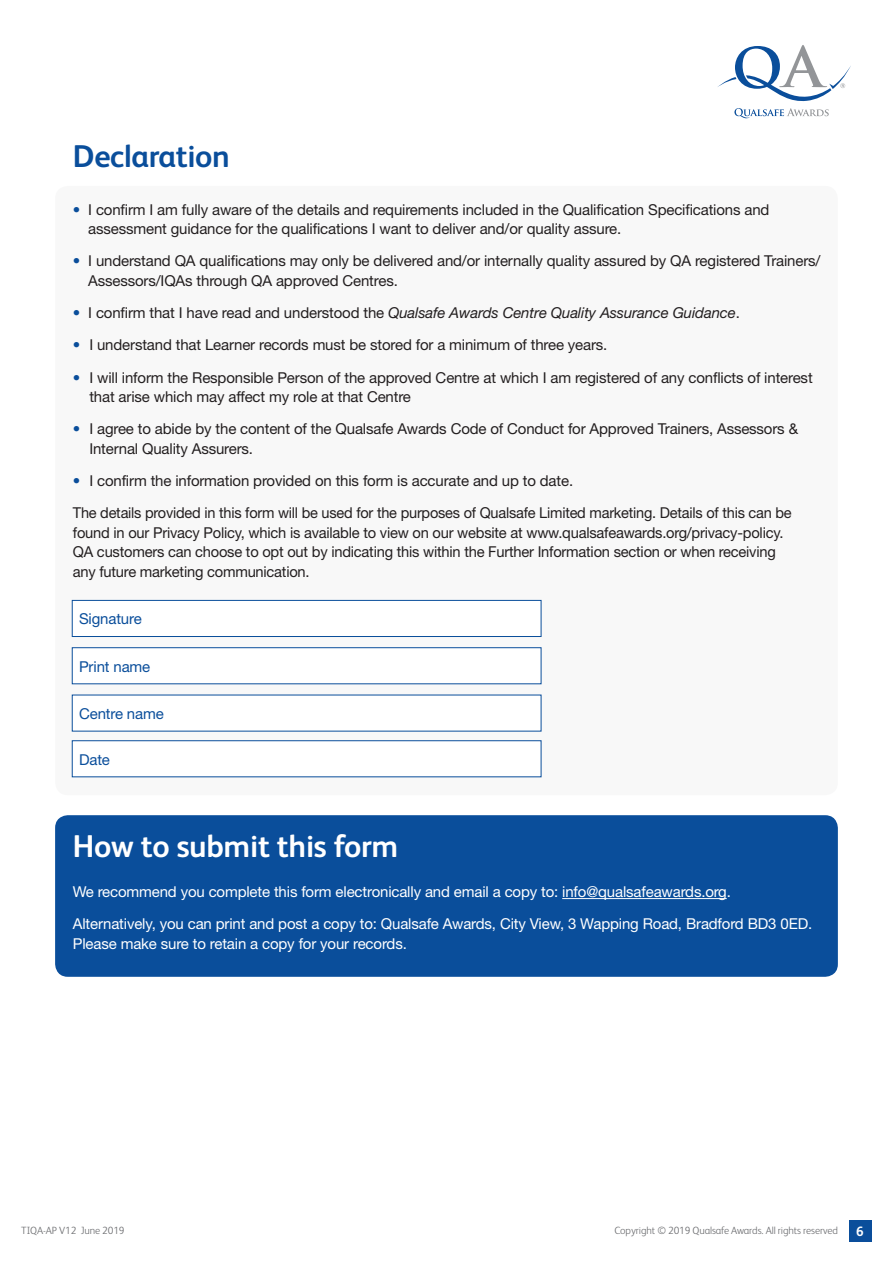
<style>
.page{position:relative;width:893px;height:1263px;background:#fff}
.page>*{position:absolute;margin:0;border:0;box-sizing:border-box;transform-origin:0 0}
.Main_Heading{font:700 31.5px "FS Albert";letter-spacing:-.01em;color:#fff}
.Main_Heading-2{font:700 31.5px "FS Albert";letter-spacing:-.01em;color:#0a4e9b}
.BODY{font:15px/19.5px "Helvetica Neue LT";letter-spacing:-.01em;color:#231f20}
.BODY-2{font:15px/19.5px "Helvetica Neue LT";letter-spacing:-.01em;color:#fff}
.BODY-3{font:italic 15px "Helvetica Neue LT";letter-spacing:-.01em;color:#231f20}
.BODY-4{font:15px "Helvetica Neue LT";letter-spacing:-.01em;color:#0a4e9b}
.t1{font:700 13.5px "FS Albert";color:#fff}
.t2{font:300 10.5px "FS Albert";letter-spacing:-.01em;color:#6d6e71}
.s1{color:#0a4e9b}
.s2{font-style:normal;color:#0a4e9b}
.s3{font-style:normal}
</style>
<div class="page">
<svg style="left:717px;top:45px;width:134px;height:73px"></svg>
<div style="left:849px;top:1220px;width:23px;height:22px;background:#0a4e9b"></div>
<div style="left:55px;top:815px;width:783px;height:162px;background:#0a4e9b;border-radius:13px"></div>
<div style="left:55px;top:186px;width:783px;height:609px;background:#f8f8f8;border-radius:13px"></div>
<hr style="left:562px;top:898px;width:165px;height:1px;background:#fff">
<div style="left:72px;top:600px;width:469px;height:37px;background:#fff;border:1px solid #0a4e9b"></div>
<div style="left:72px;top:647px;width:469px;height:37px;background:#fff;border:1px solid #0a4e9b"></div>
<div style="left:72px;top:695px;width:469px;height:36px;background:#fff"></div>
<div style="left:72px;top:740px;width:469px;height:37px;background:#fff;border:1px solid #0a4e9b"></div>
<p class="Main_Heading-2" style="left:73px;top:138px;width:159px">Declaration</p>
<p class="BODY" style="left:88px;top:199px;width:683px;text-indent:-15px"><span class="s1">•</span> I confirm I am fully aware of the details and requirements included in the Qualification Specifications and assessment guidance for the qualifications I want to deliver and/or quality assure.</p>
<p class="BODY" style="left:88px;top:251px;width:734px;text-indent:-15px"><span class="s1">•</span> I understand QA qualifications may only be delivered and/or internally quality assured by QA registered Trainers/<br>Assessors/IQAs through QA approved Centres.</p>
<p class="BODY-3" style="left:73px;top:304px;width:668px"><span class="s2">•</span> <span class="s3">I confirm that I have read and understood the</span> Qualsafe Awards Centre Quality Assurance Guidance<span class="s3">.</span></p>
<p class="BODY" style="left:73px;top:335px;width:536px"><span class="s1">•</span> I understand that Learner records must be stored for a minimum of three years.</p>
<p class="BODY" style="left:89px;top:367px;width:725px;text-indent:-16px"><span class="s1">•</span> I will inform the Responsible Person of the approved Centre at which I am registered of any conflicts of interest that arise which may affect my role at that Centre</p>
<p class="BODY" style="left:89px;top:419px;width:710px;text-indent:-16px"><span class="s1">•</span> I agree to abide by the content of the Qualsafe Awards Code of Conduct for Approved Trainers, Assessors &amp;<br>Internal Quality Assurers.</p>
<p class="BODY" style="left:73px;top:471px;width:502px"><span class="s1">•</span> I confirm the information provided on this form is accurate and up to date.</p>
<p class="BODY" style="left:73px;top:503px;width:720px">The details provided in this form will be used for the purposes of Qualsafe Limited marketing. Details of this can be found in our Privacy Policy, which is available to view on our website at www.qualsafeawards.org/privacy-policy.<br>QA customers can choose to opt out by indicating this within the Further Information section or when receiving any future marketing communication.</p>
<p class="BODY-4" style="left:79px;top:610px;width:64px">Signature</p>
<p class="BODY-4" style="left:79px;top:657px;width:73px">Print name</p>
<p class="BODY-4" style="left:79px;top:705px;width:86px">Centre name</p>
<p class="BODY-4" style="left:79px;top:750px;width:32px">Date</p>
<p class="Main_Heading" style="left:73px;top:828px;width:327px">How to submit this form</p>
<p class="BODY-2" style="left:73px;top:882px;width:659px">We recommend you complete this form electronically and email a copy to: info@qualsafeawards.org.</p>
<p class="BODY-2" style="left:73px;top:914px;width:741px">Alternatively, you can print and post a copy to: Qualsafe Awards, City View, 3 Wapping Road, Bradford BD3 0ED.<br>Please make sure to retain a copy for your records.</p>
<p class="t2" style="left:21px;top:1224px;width:105px">TIQA-AP V12 June 2019</p>
<p class="t2" style="left:615px;top:1224px;width:225px">Copyright © 2019 Qualsafe Awards. All rights reserved</p>
<p class="t1" style="left:856px;top:1224px;width:9px">6</p>
</div>
